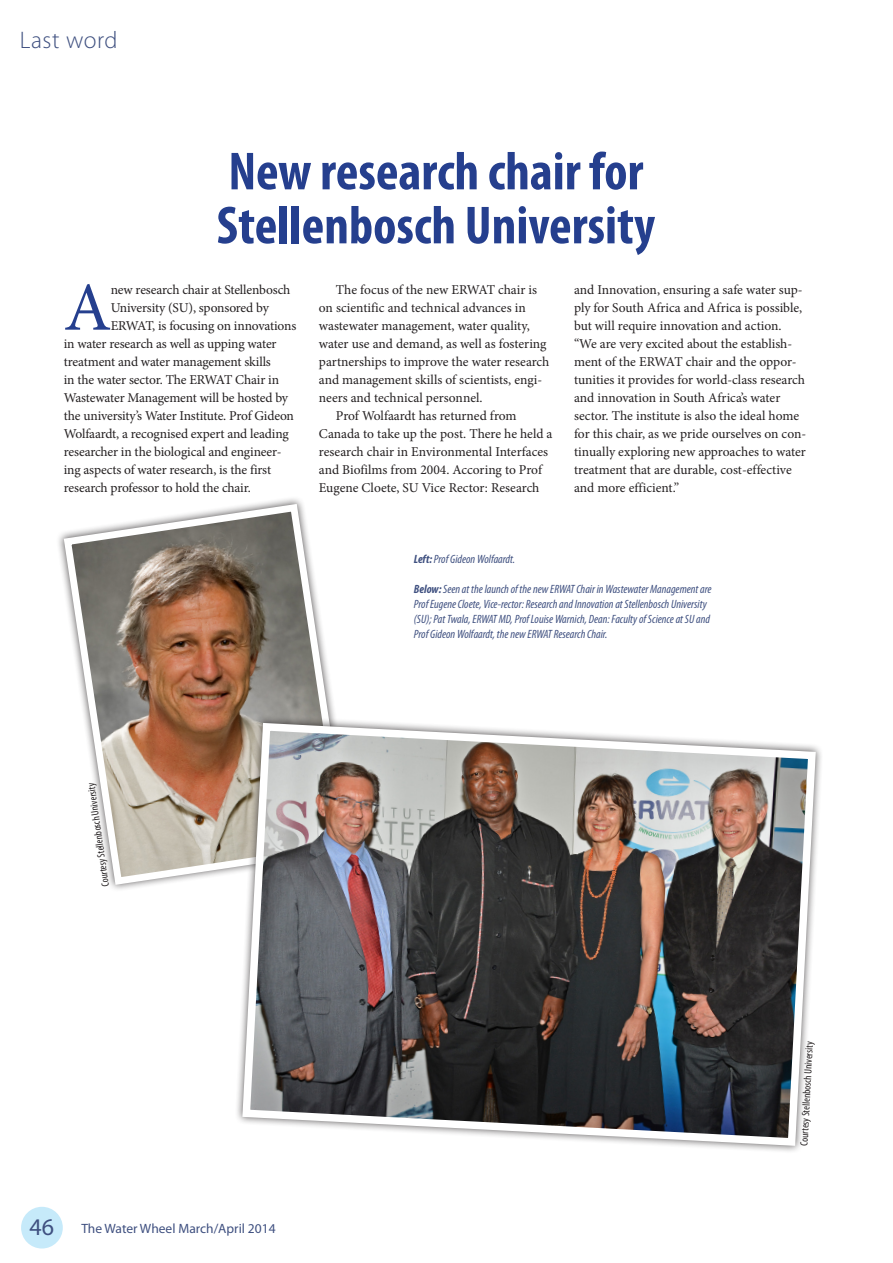
<style>
.page{position:relative;width:893px;height:1263px;background:#fff}
.page>*{position:absolute;margin:0;border:0;box-sizing:border-box;transform-origin:0 0}
.drop_cap_1{font:68.85px "Minion Pro";color:#253f8e}
.Headline{font:700 condensed 54px "Myriad Pro";color:#253f8e}
.top_bar{font:300 24px "Myriad Pro";letter-spacing:.025em;color:#3f5080}
.Body_text{font:13.5px/18px "Minion Pro";letter-spacing:-.005em;color:#231f20}
.drop_cap_1-2{font:13.5px "Minion Pro";letter-spacing:-.015em;color:#231f20}
.top_bar-2{font:13.5px "Myriad Pro";color:#3f5080}
.t1{font:italic condensed 12px/15px "Myriad Pro";color:#3f5080}
.Photo_credit{font:condensed 10.65px "Myriad Pro";color:#231f20}
.s1{font-weight:700}
.s2{font-size:24px}
</style>
<div class="page">
<div style="left:21px;top:1207px;width:42px;height:41px;background:#c6eafa;border-radius:50%"></div>
<svg style="left:60px;top:500px;width:275px;height:389px"></svg>
<div style="left:235px;top:715px;width:589px;height:439px;background:#231f20;opacity:.75"></div>
<img style="left:238px;top:719px;width:582px;height:431px">
<p class="top_bar" style="left:20px;top:26px;width:99px">Last word</p>
<p class="Headline" style="left:228px;top:138px;width:416px">New research chair for</p>
<p class="Headline" style="left:217px;top:192px;width:440px">Stellenbosch University</p>
<p class="drop_cap_1" style="left:64px;top:262px;width:49px">A</p>
<p class="drop_cap_1-2" style="left:111px;top:280px;width:181px">new research chair at Stellenbosch</p>
<p class="drop_cap_1-2" style="left:111px;top:298px;width:160px">University (SU), sponsored by</p>
<p class="drop_cap_1-2" style="left:111px;top:316px;width:187px">ERWAT, is focusing on innovations</p>
<p class="drop_cap_1-2" style="left:64px;top:334px;width:214px">in water research as well as upping water</p>
<p class="drop_cap_1-2" style="left:64px;top:352px;width:209px">treatment and water management skills</p>
<p class="drop_cap_1-2" style="left:64px;top:370px;width:217px">in the water sector. The ERWAT Chair in</p>
<p class="drop_cap_1-2" style="left:64px;top:388px;width:226px">Wastewater Management will be hosted by</p>
<p class="drop_cap_1-2" style="left:64px;top:406px;width:232px">the university’s Water Institute. Prof Gideon</p>
<p class="drop_cap_1-2" style="left:64px;top:424px;width:227px">Wolfaardt, a recognised expert and leading</p>
<p class="drop_cap_1-2" style="left:64px;top:442px;width:219px">researcher in the biological and engineer-</p>
<p class="drop_cap_1-2" style="left:64px;top:460px;width:209px">ing aspects of water research, is the first</p>
<p class="drop_cap_1-2" style="left:64px;top:478px;width:189px">research professor to hold the chair.</p>
<p class="Body_text" style="left:319px;top:280px;width:232px;text-indent:17px">The focus of the new ERWAT chair is on scientific and technical advances in wastewater management, water quality, water use and demand, as well as fostering partnerships to improve the water research and management skills of scientists, engi&shy;neers and technical personnel.</p>
<p class="Body_text" style="left:319px;top:406px;width:235px;text-indent:17px">Prof Wolfaardt has returned from Canada to take up the post. There he held a research chair in Environmental Interfaces and Biofilms from 2004. Accoring to Prof Eugene Cloete, SU Vice Rector: Research</p>
<p class="Body_text" style="left:574px;top:280px;width:234px">and Innovation, ensuring a safe water sup&shy;ply for South Africa and Africa is possible, but will require innovation and action. “We are very excited about the establish&shy;ment of the ERWAT chair and the oppor&shy;tunities it provides for world-class research and innovation in South Africa’s water sector. The institute is also the ideal home for this chair, as we pride ourselves on con&shy;tinually exploring new approaches to water treatment that are durable, cost-effective and more efficient.”</p>
<p class="t1" style="left:414px;top:551px;width:103px"><span class="s1">Left:</span> Prof Gideon Wolfaardt.</p>
<p class="t1" style="left:414px;top:581px;width:299px"><span class="s1">Below:</span> Seen at the launch of the new ERWAT Chair in Wastewater Management are Prof Eugene Cloete, Vice-rector: Research and Innovation at Stellenbosch University (SU); Pat Twala, ERWAT MD, Prof Louise Warnich, Dean: Faculty of Science at SU and Prof Gideon Wolfaardt, the new ERWAT Research Chair.</p>
<p class="Photo_credit" style="left:99px;top:887px;width:106px;rotate:-98deg">Courtesy Stellenbosch University</p>
<p class="top_bar-2" style="left:30px;top:1220px;width:247px"><span class="s2">46</span> The Water Wheel March/April 2014</p>
<p class="Photo_credit" style="left:798px;top:1145px;width:106px;rotate:-87deg">Courtesy Stellenbosch University</p>
</div>
